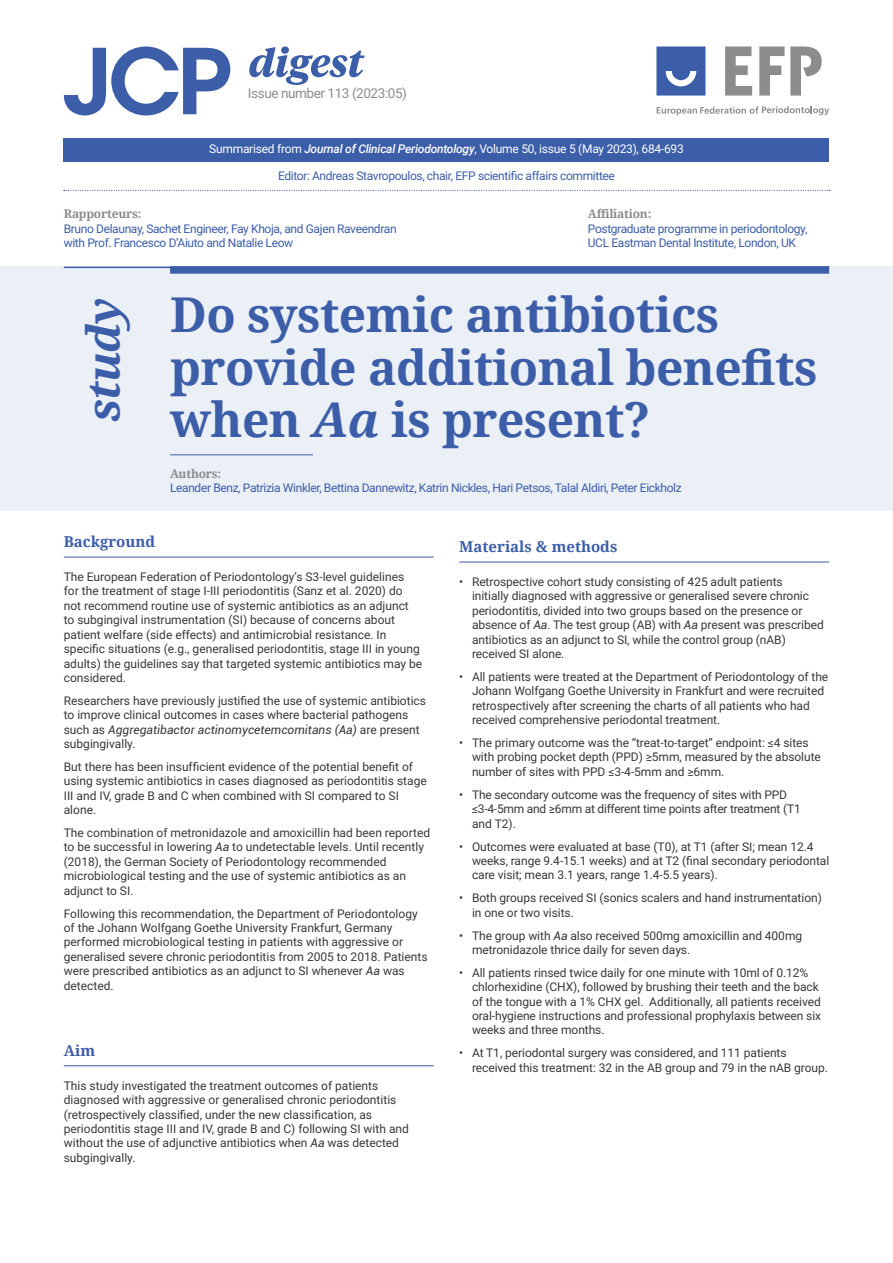
<style>
.page{position:relative;width:893px;height:1263px;background:#fff}
.page>*{position:absolute;margin:0;border:0;box-sizing:border-box;transform-origin:0 0}
.t1{font:700 48px/52.5px "Noto Serif";letter-spacing:-.01em;color:#3c5da8}
.t2{font:italic 700 45px "Noto Serif";letter-spacing:-.02em;color:#3c5da8}
.t3{font:700 15px "Noto Serif";color:#3c5da8}
.t4{font:13.5px "Roboto";letter-spacing:-.03em;color:#8b8c8d}
.t5{font:12px/14.4px "Roboto";letter-spacing:-.005em;color:#363838}
.t6{font:12px/14.4px "Roboto";letter-spacing:-.03em;color:#3c5da8}
.t7{font:12px "Roboto";letter-spacing:-.02em;color:#fff}
.t8{font:700 12px "Noto Serif";letter-spacing:-.02em;color:#8b8c8d}
.s1{font-weight:500;font-style:italic}
.s2{font-style:italic}
</style>
<div class="page">
<div style="left:64px;top:139px;width:765px;height:23px;background:#3c5da8"></div>
<svg style="left:64px;top:47px;width:166px;height:68px"></svg>
<svg style="left:249px;top:47px;width:116px;height:38px"></svg>
<svg style="left:64px;top:190px;width:766px;height:1px"></svg>
<hr style="left:64px;top:557px;width:370px;height:1px;background:#3c5da8">
<hr style="left:64px;top:1065px;width:370px;height:1px;background:#3c5da8">
<hr style="left:459px;top:562px;width:370px;height:1px;background:#3c5da8">
<div style="left:0;top:266px;width:893px;height:244px;background:#ebeff6"></div>
<hr style="left:64px;top:267px;width:765px;height:1px;background:#3c5da8">
<div style="left:170px;top:266px;width:659px;height:8px;background:#3c5da8"></div>
<hr style="left:170px;top:454px;width:143px;height:1px;background:#3c5da8">
<svg style="left:656px;top:47px;width:49px;height:49px;background:#5270b2"></svg>
<svg style="left:657px;top:106px;width:172px;height:9px"></svg>
<svg style="left:725px;top:47px;width:27px;height:49px"></svg>
<svg style="left:759px;top:47px;width:25px;height:49px"></svg>
<svg style="left:790px;top:47px;width:32px;height:49px"></svg>
<p class="t4" style="left:248px;top:84px;width:160px">Issue number 113 (2023:05)</p>
<p class="t7" style="left:209px;top:141px;width:476px">Summarised from <span class="s1">Journal of Clinical Periodontology</span>, Volume 50, issue 5 (May 2023), 684-693</p>
<p class="t6" style="left:278px;top:168px;width:338px">Editor: Andreas Stavropoulos, chair, EFP scientific affairs committee</p>
<p class="t8" style="left:64px;top:205px;width:79px">Rapporteurs:</p>
<p class="t6" style="left:64px;top:221px;width:334px">Bruno Delaunay, Sachet Engineer, Fay Khoja, and Gajen Raveendran with Prof. Francesco D’Aiuto and Natalie Leow</p>
<p class="t8" style="left:588px;top:205px;width:65px">Affiliation:</p>
<p class="t6" style="left:588px;top:221px;width:221px">Postgraduate programme in periodontology,<br>UCL Eastman Dental Institute, London, UK</p>
<h2 class="t2" style="left:72px;top:422px;width:134px;rotate:-90deg">study</h2>
<h1 class="t1" style="left:170px;top:287px;width:649px">Do systemic antibiotics provide additional benefits when <span class="s2">Aa</span> is present?</h1>
<p class="t8" style="left:170px;top:465px;width:53px">Authors:</p>
<p class="t6" style="left:170px;top:480px;width:513px">Leander Benz, Patrizia Winkler, Bettina Dannewitz, Katrin Nickles, Hari Petsos, Talal Aldiri, Peter Eickholz</p>
<p class="t3" style="left:64px;top:531px;width:93px">Background</p>
<p class="t5" style="left:64px;top:569px;width:360px">The European Federation of Periodontology’s S3-level guidelines for the treatment of stage I-III periodontitis (Sanz et al. 2020) do not recommend routine use of systemic antibiotics as an adjunct to subgingival instrumentation (SI) because of concerns about patient welfare (side effects) and antimicrobial resistance. In specific situations (e.g., generalised periodontitis, stage III in young adults) the guidelines say that targeted systemic antibiotics may be considered.</p>
<p class="t5" style="left:64px;top:693px;width:364px">Researchers have previously justified the use of systemic antibiotics to improve clinical outcomes in cases where bacterial pathogens such as <span class="s2">Aggregatibactor actinomycetemcomitans (Aa)</span> are present subgingivally.</p>
<p class="t5" style="left:64px;top:759px;width:364px">But there has been insufficient evidence of the potential benefit of using systemic antibiotics in cases diagnosed as periodontitis stage III and IV, grade B and C when combined with SI compared to SI alone.</p>
<p class="t5" style="left:64px;top:825px;width:368px">The combination of metronidazole and amoxicillin had been reported to be successful in lowering <span class="s2">Aa</span> to undetectable levels. Until recently (2018), the German Society of Periodontology recommended microbiological testing and the use of systemic antibiotics as an adjunct to SI.</p>
<p class="t5" style="left:64px;top:906px;width:365px">Following this recommendation, the Department of Periodontology of the Johann Wolfgang Goethe University Frankfurt, Germany performed microbiological testing in patients with aggressive or generalised severe chronic periodontitis from 2005 to 2018. Patients were prescribed antibiotics as an adjunct to SI whenever <span class="s2">Aa</span> was detected.</p>
<p class="t3" style="left:64px;top:1040px;width:33px">Aim</p>
<p class="t5" style="left:64px;top:1078px;width:347px">This study investigated the treatment outcomes of patients diagnosed with aggressive or generalised chronic periodontitis (retrospectively classified, under the new classification, as periodontitis stage III and IV, grade B and C) following SI with and without the use of adjunctive antibiotics when <span class="s2">Aa</span> was detected subgingivally.</p>
<p class="t3" style="left:459px;top:536px;width:160px">Materials &amp; methods</p>
<p class="t5" style="left:472px;top:574px;width:353px;text-indent:-13px">• Retrospective cohort study consisting of 425 adult patients<br>initially diagnosed with aggressive or generalised severe chronic periodontitis, divided into two groups based on the presence or absence of <span class="s2">Aa</span>. The test group (AB) with <span class="s2">Aa</span> present was prescribed antibiotics as an adjunct to SI, while the control group (nAB) received SI alone.</p>
<p class="t5" style="left:472px;top:669px;width:358px;text-indent:-13px">• All patients were treated at the Department of Periodontology of the Johann Wolfgang Goethe University in Frankfurt and were recruited retrospectively after screening the charts of all patients who had received comprehensive periodontal treatment.</p>
<p class="t5" style="left:472px;top:735px;width:350px;text-indent:-13px">• The primary outcome was the “treat-to-target” endpoint: ≤4 sites with probing pocket depth (PPD) ≥5mm, measured by the absolute number of sites with PPD ≤3-4-5mm and ≥6mm.</p>
<p class="t5" style="left:472px;top:787px;width:330px;text-indent:-13px">• The secondary outcome was the frequency of sites with PPD ≤3-4-5mm and ≥6mm at different time points after treatment (T1 and T2).</p>
<p class="t5" style="left:472px;top:839px;width:359px;text-indent:-13px">• Outcomes were evaluated at base (T0), at T1 (after SI; mean 12.4 weeks, range 9.4-15.1 weeks) and at T2 (final secondary periodontal care visit; mean 3.1 years, range 1.4-5.5 years).</p>
<p class="t5" style="left:472px;top:890px;width:351px;text-indent:-13px">• Both groups received SI (sonics scalers and hand instrumentation) in one or two visits.</p>
<p class="t5" style="left:472px;top:928px;width:332px;text-indent:-13px">• The group with <span class="s2">Aa</span> also received 500mg amoxicillin and 400mg metronidazole thrice daily for seven days.</p>
<p class="t5" style="left:472px;top:965px;width:351px;text-indent:-13px">• All patients rinsed twice daily for one minute with 10ml of 0.12% chlorhexidine (CHX), followed by brushing their teeth and the back of the tongue with a 1% CHX gel. Additionally, all patients received oral-hygiene instructions and professional prophylaxis between six weeks and three months.</p>
<p class="t5" style="left:472px;top:1045px;width:357px;text-indent:-13px">• At T1, periodontal surgery was considered, and 111 patients received this treatment: 32 in the AB group and 79 in the nAB group.</p>
</div>
